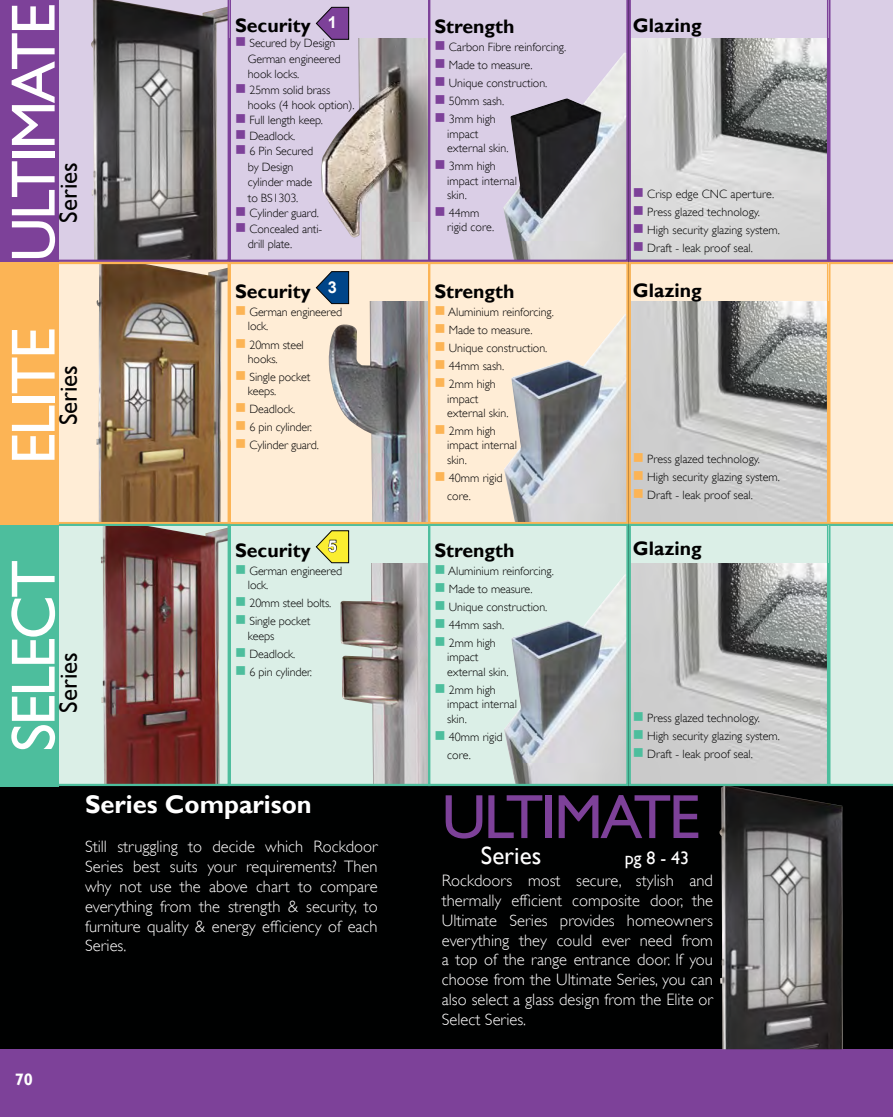
<style>
.page{position:relative;width:893px;height:1117px;background:#fff}
.page>*{position:absolute;margin:0;border:0;box-sizing:border-box;transform-origin:0 0}
.t1{font:62.7px "Gill Sans";letter-spacing:-.04em;color:#fff}
.t2{font:62.7px "Gill Sans";letter-spacing:-.04em;color:#7d4199}
.t3{font:700 25.5px "Gill Sans";color:#fff}
.t4{font:25.05px "Gill Sans";color:#000}
.t5{font:25.05px "Gill Sans";color:#fff}
.t6{font:700 19.5px "Gill Sans";color:#000}
.t7{font:18px "Gill Sans";color:#fff}
.t8{font:300 16.5px/19.8px "Gill Sans";color:#fff;text-align:justify}
.t9{font:700 16.5px "Gill Sans";color:#fff}
.t10{font:700 16.35px "Arial";color:#fff}
.t11{font:300 12px/14.4px "Gill Sans";color:#000}
.s1{color:#7d4199}
.s2{color:#fcb455}
.s3{color:#4dbe9d}
</style>
<div class="page">
<div style="left:0;top:0;width:893px;height:1048px;background:#000101"></div>
<div style="left:0;top:1048px;width:893px;height:68px;background:#7d4199"></div>
<img style="left:719px;top:785px;width:124px;height:263px">
<div style="left:229px;top:524px;width:201px;height:261px;background:#dbefe7"></div>
<img style="left:340px;top:563px;width:87px;height:219px">
<div style="left:229px;top:262px;width:201px;height:261px;background:#ffedd6"></div>
<img style="left:328px;top:301px;width:99px;height:219px">
<div style="left:30px;top:262px;width:199px;height:261px;background:#ffedd6"></div>
<img style="left:96px;top:265px;width:130px;height:255px">
<div style="left:30px;top:524px;width:199px;height:261px;background:#dbefe7"></div>
<img style="left:101px;top:527px;width:125px;height:255px">
<div style="left:429px;top:262px;width:199px;height:261px;background:#ffedd6"></div>
<img style="left:504px;top:314px;width:121px;height:206px">
<div style="left:429px;top:524px;width:199px;height:261px;background:#dbefe7"></div>
<img style="left:504px;top:575px;width:121px;height:207px">
<img style="left:632px;top:301px;width:193px;height:219px">
<svg style="left:632px;top:563px;width:193px;height:219px;fill:#cdcdcd"></svg>
<svg style="left:316px;top:271px;width:33px;height:33px"></svg>
<svg style="left:316px;top:530px;width:33px;height:33px"></svg>
<div style="left:631px;top:525px;width:199px;height:38px;background:#dbefe7"></div>
<div style="left:631px;top:263px;width:197px;height:38px;background:#ffedd6"></div>
<div style="left:229px;top:524px;width:201px;height:261px;border:2px solid #4dbe9d"></div>
<svg style="left:229px;top:0;width:200px;height:261px"></svg>
<div style="left:229px;top:262px;width:201px;height:261px;border:2px solid #fcb455"></div>
<svg style="left:58px;top:0;width:171px;height:261px"></svg>
<div style="left:30px;top:262px;width:199px;height:261px;border:2px solid #fcb455"></div>
<div style="left:30px;top:524px;width:199px;height:261px;border:2px solid #4dbe9d"></div>
<svg style="left:429px;top:0;width:199px;height:261px"></svg>
<div style="left:429px;top:262px;width:199px;height:261px;border:2px solid #fcb455"></div>
<div style="left:429px;top:524px;width:199px;height:261px;border:2px solid #4dbe9d"></div>
<div style="left:629px;top:262px;width:199px;height:261px;border:2px solid #fcb455"></div>
<svg style="left:629px;top:0;width:199px;height:261px"></svg>
<div style="left:629px;top:524px;width:199px;height:261px;border:2px solid #4dbe9d"></div>
<svg style="left:828px;top:0;width:65px;height:785px"></svg>
<div style="left:0;top:0;width:58px;height:262px;background:#7d4199"></div>
<div style="left:0;top:524px;width:58px;height:261px;background:#4dbe9d"></div>
<div style="left:0;top:262px;width:58px;height:262px;background:#fcb455"></div>
<h1 class="t1" style="left:-3px;top:262px;width:260px;rotate:-90deg">ULTIMATE</h1>
<h3 class="t4" style="left:54px;top:223px;width:62px;rotate:-90deg">Series</h3>
<h1 class="t1" style="left:-3px;top:464px;width:138px;rotate:-90deg">ELITE</h1>
<h3 class="t4" style="left:54px;top:425px;width:62px;rotate:-90deg">Series</h3>
<h3 class="t10" style="left:328px;top:12px;width:11px">1</h3>
<h3 class="t6" style="left:235px;top:14px;width:77px">Security</h3>
<p class="t11" style="left:248px;top:35px;width:94px;line-height:15.5px;text-indent:-13px"><span class="s1">■</span> Secured by Design<br>German engineered hook locks.</p>
<p class="t11" style="left:248px;top:82px;width:108px;line-height:15.5px;text-indent:-13px"><span class="s1">■</span> 25mm solid brass hooks (4 hook option).</p>
<p class="t11" style="left:235px;top:113px;width:89px"><span class="s1">■</span> Full length keep.</p>
<p class="t11" style="left:235px;top:129px;width:62px"><span class="s1">■</span> Deadlock.</p>
<p class="t11" style="left:248px;top:143px;width:67px;line-height:15.5px;text-indent:-13px"><span class="s1">■</span> 6 Pin Secured by Design cylinder made to BS1303.</p>
<p class="t11" style="left:235px;top:206px;width:85px"><span class="s1">■</span> Cylinder guard.</p>
<p class="t11" style="left:248px;top:221px;width:76px;line-height:15.5px;text-indent:-13px"><span class="s1">■</span> Concealed anti&shy;drill plate.</p>
<h3 class="t6" style="left:235px;top:280px;width:77px">Security</h3>
<p class="t11" style="left:248px;top:305px;width:96px;text-indent:-13px"><span class="s2">■</span> German engineered lock.</p>
<p class="t11" style="left:248px;top:337px;width:58px;text-indent:-13px"><span class="s2">■</span> 20mm steel hooks.</p>
<p class="t11" style="left:248px;top:369px;width:64px;text-indent:-13px"><span class="s2">■</span> Single pocket keeps.</p>
<p class="t11" style="left:235px;top:402px;width:62px"><span class="s2">■</span> Deadlock.</p>
<p class="t11" style="left:235px;top:420px;width:78px"><span class="s2">■</span> 6 pin cylinder.</p>
<p class="t11" style="left:235px;top:438px;width:85px"><span class="s2">■</span> Cylinder guard.</p>
<h3 class="t10" style="left:328px;top:276px;width:11px">3</h3>
<h1 class="t1" style="left:-3px;top:751px;width:193px;rotate:-90deg">SELECT</h1>
<h3 class="t4" style="left:54px;top:712px;width:62px;rotate:-90deg">Series</h3>
<h3 class="t10" style="left:328px;top:535px;width:11px">5</h3>
<h3 class="t6" style="left:235px;top:539px;width:77px">Security</h3>
<p class="t11" style="left:248px;top:563px;width:96px;text-indent:-13px"><span class="s3">■</span> German engineered lock.</p>
<p class="t11" style="left:235px;top:596px;width:98px"><span class="s3">■</span> 20mm steel bolts.</p>
<p class="t11" style="left:248px;top:614px;width:64px;text-indent:-13px"><span class="s3">■</span> Single pocket keeps</p>
<p class="t11" style="left:235px;top:646px;width:62px"><span class="s3">■</span> Deadlock.</p>
<p class="t11" style="left:235px;top:664px;width:78px"><span class="s3">■</span> 6 pin cylinder.</p>
<h2 class="t3" style="left:85px;top:789px;width:228px">Series Comparison</h2>
<h3 class="t8" style="left:85px;top:836px;width:294px">Still struggling to decide which Rockdoor Series best suits your requirements? Then why not use the above chart to compare everything from the strength &amp; security, to furniture quality &amp; energy efficiency of each Series.</h3>
<h3 class="t9" style="left:15px;top:1069px;width:20px">70</h3>
<h3 class="t6" style="left:434px;top:15px;width:82px">Strength</h3>
<p class="t11" style="left:434px;top:40px;width:133px"><span class="s1">■</span> Carbon Fibre reinforcing.</p>
<p class="t11" style="left:434px;top:58px;width:100px"><span class="s1">■</span> Made to measure.</p>
<p class="t11" style="left:434px;top:76px;width:115px"><span class="s1">■</span> Unique construction.</p>
<p class="t11" style="left:434px;top:94px;width:71px"><span class="s1">■</span> 50mm sash.</p>
<p class="t11" style="left:447px;top:112px;width:63px;text-indent:-13px"><span class="s1">■</span> 3mm high impact external skin.</p>
<p class="t11" style="left:447px;top:159px;width:71px;text-indent:-13px"><span class="s1">■</span> 3mm high impact internal skin.</p>
<p class="t11" style="left:447px;top:205px;width:49px;text-indent:-13px"><span class="s1">■</span> 44mm rigid core.</p>
<h3 class="t6" style="left:434px;top:280px;width:82px">Strength</h3>
<p class="t11" style="left:434px;top:305px;width:121px"><span class="s2">■</span> Aluminium reinforcing.</p>
<p class="t11" style="left:434px;top:323px;width:100px"><span class="s2">■</span> Made to measure.</p>
<p class="t11" style="left:434px;top:341px;width:115px"><span class="s2">■</span> Unique construction.</p>
<p class="t11" style="left:434px;top:359px;width:71px"><span class="s2">■</span> 44mm sash.</p>
<p class="t11" style="left:447px;top:377px;width:63px;text-indent:-13px"><span class="s2">■</span> 2mm high impact external skin.</p>
<p class="t11" style="left:447px;top:423px;width:71px;text-indent:-13px"><span class="s2">■</span> 2mm high impact internal skin.</p>
<p class="t11" style="left:447px;top:468px;width:57px;line-height:18px;text-indent:-13px"><span class="s2">■</span> 40mm rigid core.</p>
<h3 class="t6" style="left:434px;top:539px;width:82px">Strength</h3>
<p class="t11" style="left:434px;top:563px;width:121px"><span class="s3">■</span> Aluminium reinforcing.</p>
<p class="t11" style="left:434px;top:581px;width:100px"><span class="s3">■</span> Made to measure.</p>
<p class="t11" style="left:434px;top:599px;width:115px"><span class="s3">■</span> Unique construction.</p>
<p class="t11" style="left:434px;top:617px;width:71px"><span class="s3">■</span> 44mm sash.</p>
<p class="t11" style="left:447px;top:635px;width:63px;text-indent:-13px"><span class="s3">■</span> 2mm high impact external skin.</p>
<p class="t11" style="left:447px;top:682px;width:71px;text-indent:-13px"><span class="s3">■</span> 2mm high impact internal skin.</p>
<p class="t11" style="left:447px;top:727px;width:57px;line-height:18px;text-indent:-13px"><span class="s3">■</span> 40mm rigid core.</p>
<h3 class="t6" style="left:633px;top:14px;width:70px">Glazing</h3>
<p class="t11" style="left:633px;top:187px;width:143px"><span class="s1">■</span> Crisp edge CNC aperture.</p>
<p class="t11" style="left:633px;top:205px;width:128px"><span class="s1">■</span> Press glazed technology.</p>
<p class="t11" style="left:633px;top:223px;width:149px"><span class="s1">■</span> High security glazing system.</p>
<p class="t11" style="left:633px;top:241px;width:122px"><span class="s1">■</span> Draft - leak proof seal.</p>
<h3 class="t6" style="left:633px;top:278px;width:70px">Glazing</h3>
<p class="t11" style="left:633px;top:451px;width:128px"><span class="s2">■</span> Press glazed technology.</p>
<p class="t11" style="left:633px;top:469px;width:149px"><span class="s2">■</span> High security glazing system.</p>
<p class="t11" style="left:633px;top:487px;width:122px"><span class="s2">■</span> Draft - leak proof seal.</p>
<h3 class="t6" style="left:633px;top:537px;width:70px">Glazing</h3>
<p class="t11" style="left:633px;top:710px;width:128px"><span class="s3">■</span> Press glazed technology.</p>
<p class="t11" style="left:633px;top:728px;width:149px"><span class="s3">■</span> High security glazing system.</p>
<p class="t11" style="left:633px;top:746px;width:122px"><span class="s3">■</span> Draft - leak proof seal.</p>
<h1 class="t2" style="left:442px;top:780px;width:260px">ULTIMATE</h1>
<h3 class="t5" style="left:481px;top:840px;width:62px">Series</h3>
<h3 class="t7" style="left:625px;top:847px;width:66px">pg 8 - 43</h3>
<p class="t8" style="left:442px;top:870px;width:273px">Rockdoors most secure, stylish and thermally efficient composite door, the Ultimate Series provides homeowners everything they could ever need from a top of the range entrance door. If you choose from the Ultimate Series, you can also select a glass design from the Elite or Select Series.</p>
</div>
